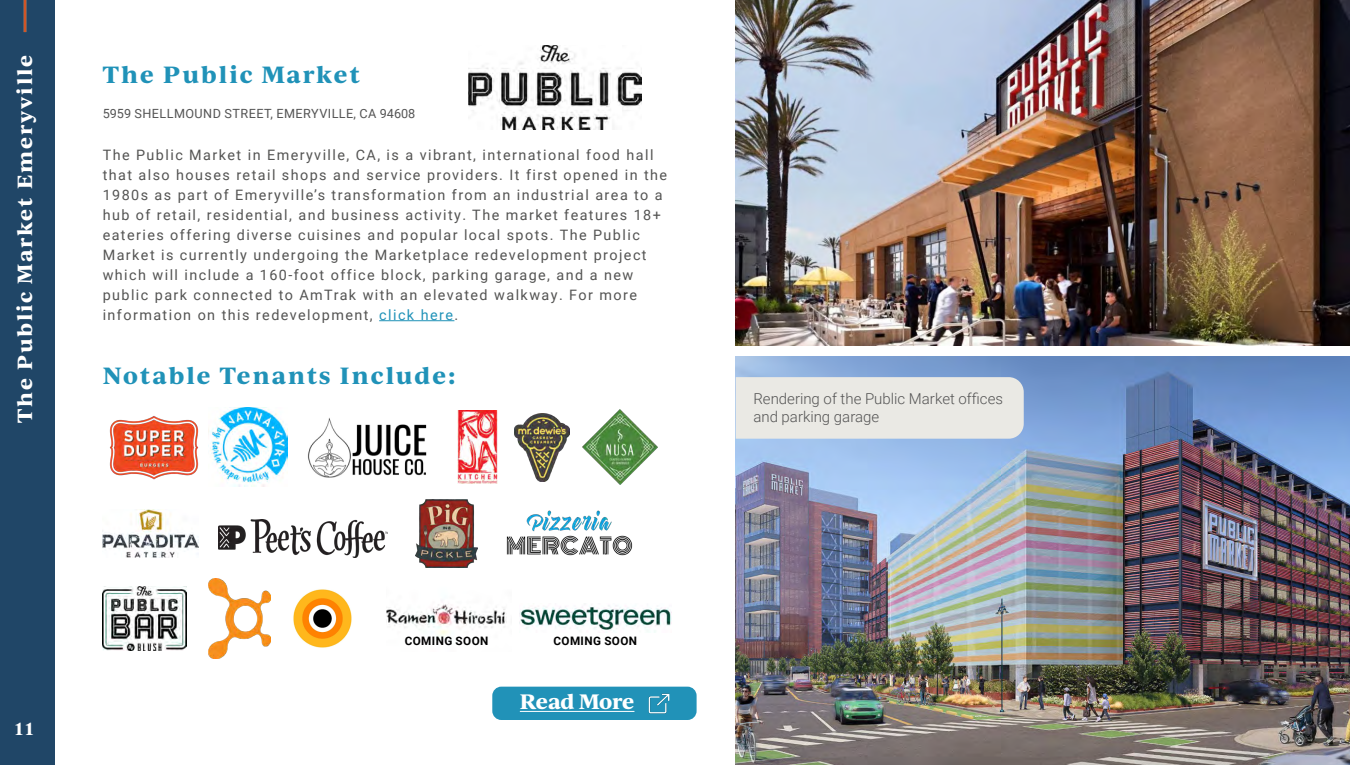
<style>
.page{position:relative;width:1350px;height:765px;background:#fff}
.page>*{position:absolute;margin:0;border:0;box-sizing:border-box;transform-origin:0 0}
.t1{font:700 22.5px "Ivy Journal";letter-spacing:.085em;color:#2092b8}
.t2{font:700 20px "Ivy Journal";letter-spacing:-.015em;color:#fff}
.t3{font:700 19.75px "Ivy Journal";letter-spacing:.09em;color:#fff}
.t4{font:700 16.88px "Ivy Journal";color:#fff}
.t5{font:300 15px/18px "Roboto";color:#545454}
.t6{font:14.38px/20px "Roboto";letter-spacing:.1em;color:#545453}
.t7{font:12.62px "Roboto";letter-spacing:.035em;color:#545454}
.t8{font:700 11.62px "Roboto";letter-spacing:.035em;color:#000}
.s1{color:#2092b8}
</style>
<div class="page">
<div style="left:0;top:0;width:55px;height:765px;background:#204667"></div>
<hr style="left:24px;top:0;width:2px;height:32px;background:#d05527">
<img style="left:736px;top:0;width:614px;height:345px">
<img style="left:736px;top:356px;width:614px;height:409px">
<div style="left:492px;top:687px;width:205px;height:33px;background:#2192b8;border-radius:9px"></div>
<hr style="left:520px;top:711px;width:114px;height:1px;background:#fff">
<img style="left:649px;top:693px;width:20px;height:20px">
<hr style="left:379px;top:320px;width:75px;height:1px;background:#2092b8">
<img style="left:109px;top:416px;width:90px;height:64px">
<img style="left:468px;top:45px;width:173px;height:84px">
<img style="left:210px;top:408px;width:78px;height:79px">
<img style="left:308px;top:417px;width:119px;height:61px">
<img style="left:458px;top:411px;width:39px;height:73px">
<img style="left:515px;top:413px;width:55px;height:69px">
<img style="left:583px;top:410px;width:74px;height:75px">
<img style="left:103px;top:509px;width:95px;height:48px">
<img style="left:218px;top:520px;width:170px;height:37px">
<img style="left:416px;top:499px;width:62px;height:68px">
<img style="left:507px;top:510px;width:126px;height:46px">
<img style="left:103px;top:586px;width:84px;height:64px">
<img style="left:209px;top:578px;width:61px;height:81px">
<img style="left:293px;top:589px;width:59px;height:59px">
<img style="left:520px;top:605px;width:151px;height:28px">
<img style="left:386px;top:604px;width:121px;height:32px">
<div style="left:736px;top:377px;width:288px;height:62px;background:#eae9e4"></div>
<h3 class="t3" style="left:10px;top:423px;width:369px;rotate:-90deg">The Public Market Emeryville</h3>
<h1 class="t1" style="left:103px;top:58px;width:259px">The Public Market</h1>
<p class="t7" style="left:103px;top:105px;width:314px">5959 SHELLMOUND STREET, EMERYVILLE, CA 94608</p>
<p class="t6" style="left:103px;top:144px;width:566px">The Public Market in Emeryville, CA, is a vibrant, international food hall that also houses retail shops and service providers. It first opened in the 1980s as part of Emeryville’s transformation from an industrial area to a hub of retail, residential, and business activity. The market features 18+ eateries offering diverse cuisines and popular local spots. The Public Market is currently undergoing the Marketplace redevelopment project which will include a 160-foot office block, parking garage, and a new public park connected to AmTrak with an elevated walkway. For more information on this redevelopment, <span class="s1">click here</span>.</p>
<h1 class="t1" style="left:103px;top:359px;width:354px">Notable Tenants Include:</h1>
<p class="t4" style="left:15px;top:716px;width:20px">11</p>
<p class="t8" style="left:405px;top:633px;width:85px">COMING SOON</p>
<p class="t8" style="left:554px;top:633px;width:85px">COMING SOON</p>
<h2 class="t2" style="left:520px;top:687px;width:116px">Read More</h2>
<p class="t5" style="left:753px;top:389px;width:251px">Rendering of the Public Market offices and parking garage</p>
</div>
